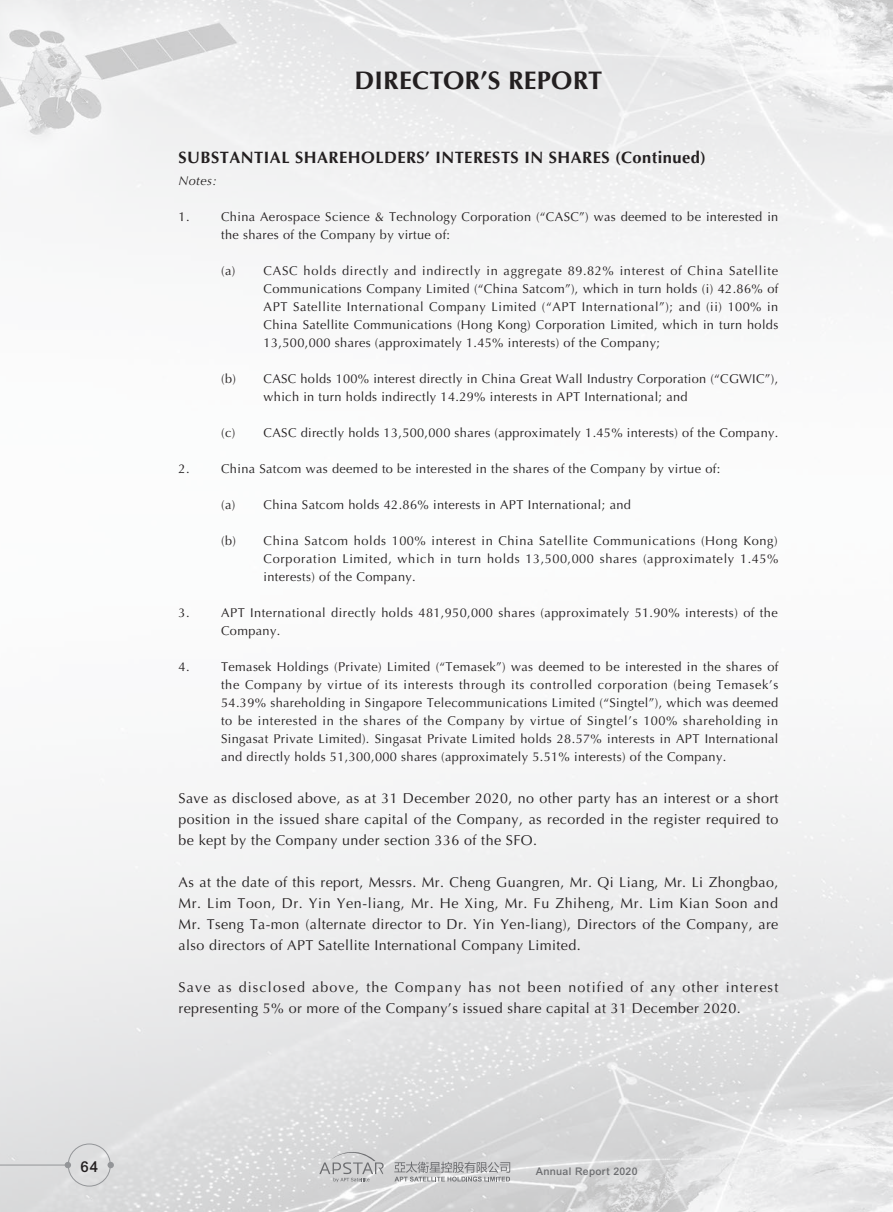
<style>
.page{position:relative;width:893px;height:1212px;background:#fff}
.page>*{position:absolute;margin:0;border:0;box-sizing:border-box;transform-origin:0 0}
.t1{font:700 25.5px "Optima LT Std";letter-spacing:.01em;color:#231f20}
._01_H1{font:700 16.5px "Optima LT Std";letter-spacing:.03em;color:#231f20}
.t2{font:500 15px "Arial MT Std";color:#231f20}
._00_txt{font:14.25px/21px "Optima LT Std";letter-spacing:.03em;color:#231f20;text-align:justify}
._00_txt-2{font:14.25px/21px "Optima LT Std";letter-spacing:.08em;color:#231f20}
._06_Notes{font:12.75px/18px "Optima LT Std";letter-spacing:.03em;color:#231f20}
._06_Notes-2{font:italic 12.75px "Optima LT Std";letter-spacing:.03em;color:#231f20}
.t3{font:500 10.5px "Arial MT Std";letter-spacing:.03em;color:#6c6d70}
</style>
<div class="page">
<img style="left:0;top:0;width:892px;height:1212px">
<svg style="left:319px;top:1151px;width:65px;height:31px;background:#c5c6c7"></svg>
<svg style="left:394px;top:1161px;width:116px;height:20px;background:#bababc"></svg>
<div style="left:68px;top:1143px;width:43px;height:43px;border:1px solid #939598;border-radius:50%"></div>
<svg style="left:65px;top:1162px;width:6px;height:6px"></svg>
<svg style="left:108px;top:1162px;width:6px;height:6px"></svg>
<hr style="left:0;top:1165px;width:67px;height:1px;background:#939598">
<p class="t2" style="left:81px;top:1157px;width:19px">64</p>
<h1 class="t1" style="left:354px;top:66px;width:249px">DIRECTOR’S REPORT</h1>
<p class="_01_H1" style="left:179px;top:147px;width:529px">SUBSTANTIAL SHAREHOLDERS’ INTERESTS IN SHARES (Continued)</p>
<p class="_06_Notes-2" style="left:179px;top:173px;width:40px">Notes:</p>
<p class="_06_Notes" style="left:179px;top:208px;width:12px">1.</p>
<p class="_06_Notes" style="left:221px;top:208px;width:559px">China Aerospace Science &amp; Technology Corporation (“CASC”) was deemed to be interested in the shares of the Company by virtue of:</p>
<p class="_06_Notes" style="left:264px;top:262px;width:516px;text-align:justify;text-indent:-43px">(a) CASC holds directly and indirectly in aggregate 89.82% interest of China Satellite Communications Company Limited (“China Satcom”), which in turn holds (i) 42.86% of APT Satellite International Company Limited (“APT International”); and (ii) 100% in China Satellite Communications (Hong Kong) Corporation Limited, which in turn holds 13,500,000 shares (approximately 1.45% interests) of the Company;</p>
<p class="_06_Notes" style="left:264px;top:370px;width:516px;text-indent:-43px">(b) CASC holds 100% interest directly in China Great Wall Industry Corporation (“CGWIC”), which in turn holds indirectly 14.29% interests in APT International; and</p>
<p class="_06_Notes" style="left:221px;top:424px;width:559px">(c) CASC directly holds 13,500,000 shares (approximately 1.45% interests) of the Company.</p>
<p class="_06_Notes" style="left:179px;top:460px;width:12px">2.</p>
<p class="_06_Notes" style="left:221px;top:460px;width:501px">China Satcom was deemed to be interested in the shares of the Company by virtue of:</p>
<p class="_06_Notes" style="left:221px;top:496px;width:411px">(a) China Satcom holds 42.86% interests in APT International; and</p>
<p class="_06_Notes" style="left:264px;top:532px;width:516px;text-align:justify;text-indent:-43px">(b) China Satcom holds 100% interest in China Satellite Communications (Hong Kong)<br>Corporation Limited, which in turn holds 13,500,000 shares (approximately 1.45% interests) of the Company.</p>
<p class="_06_Notes" style="left:179px;top:604px;width:12px">3.</p>
<p class="_06_Notes" style="left:221px;top:604px;width:558px">APT International directly holds 481,950,000 shares (approximately 51.90% interests) of the<br>Company.</p>
<p class="_06_Notes" style="left:179px;top:658px;width:12px">4.</p>
<p class="_06_Notes" style="left:221px;top:658px;width:559px;text-align:justify">Temasek Holdings (Private) Limited (“Temasek”) was deemed to be interested in the shares of the Company by virtue of its interests through its controlled corporation (being Temasek’s 54.39% shareholding in Singapore Telecommunications Limited (“Singtel”), which was deemed to be interested in the shares of the Company by virtue of Singtel’s 100% shareholding in Singasat Private Limited). Singasat Private Limited holds 28.57% interests in APT International and directly holds 51,300,000 shares (approximately 5.51% interests) of the Company.</p>
<p class="_00_txt" style="left:179px;top:788px;width:601px">Save as disclosed above, as at 31 December 2020, no other party has an interest or a short position in the issued share capital of the Company, as recorded in the register required to be kept by the Company under section 336 of the SFO.</p>
<p class="_00_txt" style="left:179px;top:872px;width:601px">As at the date of this report, Messrs. Mr. Cheng Guangren, Mr. Qi Liang, Mr. Li Zhongbao, Mr. Lim Toon, Dr. Yin Yen-liang, Mr. He Xing, Mr. Fu Zhiheng, Mr. Lim Kian Soon and Mr. Tseng Ta-mon (alternate director to Dr. Yin Yen-liang), Directors of the Company, are also directors of APT Satellite International Company Limited.</p>
<p class="_00_txt-2" style="left:179px;top:977px;width:601px">Save as disclosed above, the Company has not been notified of any other interest representing 5% or more of the Company’s issued share capital at 31 December 2020.</p>
<p class="t3" style="left:536px;top:1165px;width:103px">Annual Report 2020</p>
</div>
